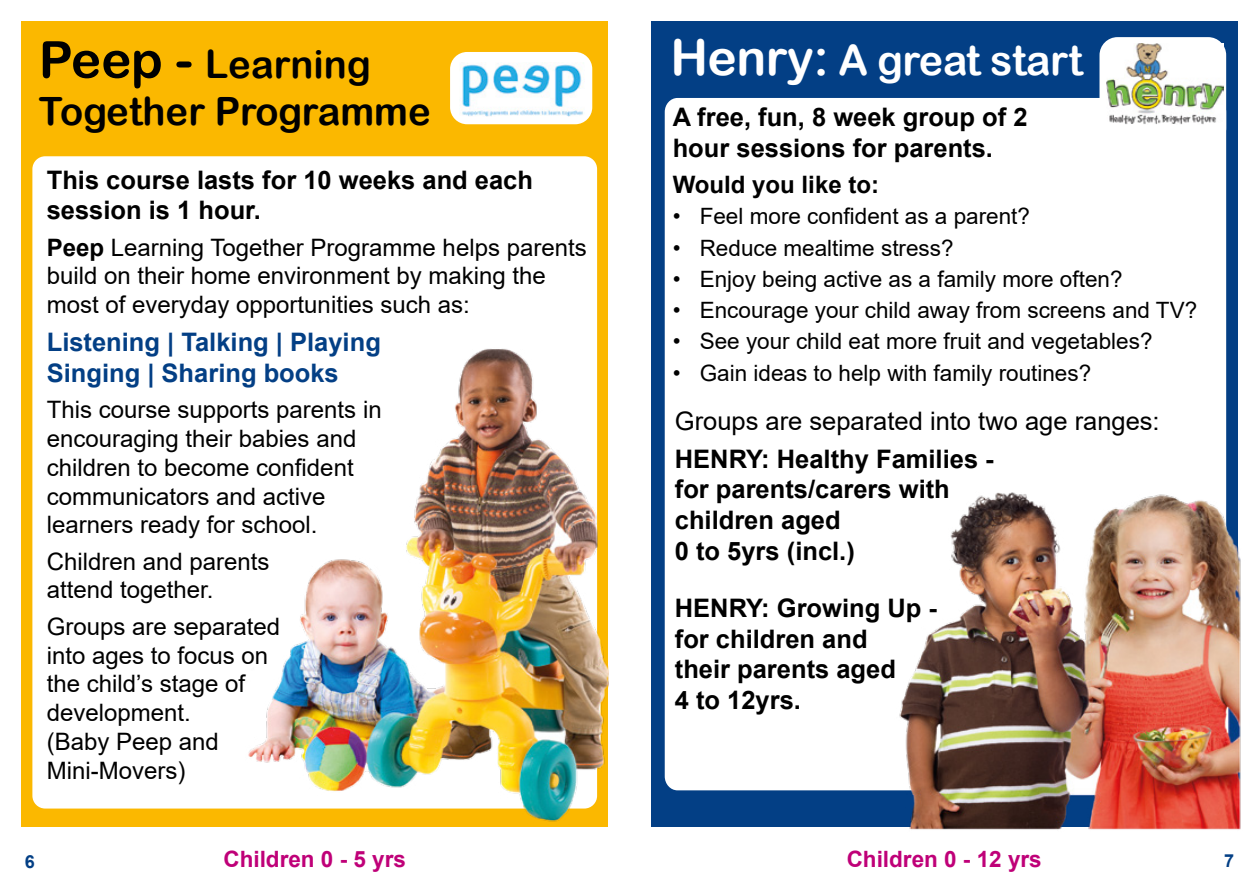
<style>
.page{position:relative;width:1259px;height:893px;background:#fff}
.page>*{position:absolute;margin:0;border:0;box-sizing:border-box;transform-origin:0 0}
.t1{font:42px "Arial Rounded MT Bold";letter-spacing:-.01em;color:#fff}
.t2{font:39px/46.8px "Arial Rounded MT Bold";color:#000}
.t3{font:700 25.5px/30.6px "Arial";color:#000}
.t4{font:700 25.5px/30.6px "Arial";color:#033f85}
.t5{font:25.5px "Arial";color:#000}
.t6{font:24px/28.8px "Arial";color:#000}
.t7{font:700 24px "Arial";color:#000}
.t8{font:22.5px "Arial";color:#000}
.t9{font:700 22.5px "Arial";color:#bf0078}
.t10{font:700 18px "Arial";color:#033f85}
.s1{font-size:51px}
.s2{font-weight:700}
.s3{font-size:49.5px}
</style>
<div class="page">
<div style="left:21px;top:21px;width:587px;height:805px;background:#fbb800"></div>
<div style="left:32px;top:156px;width:565px;height:652px;background:#fff;border-radius:13px"></div>
<div style="left:450px;top:52px;width:142px;height:72px;background:#fff;border-radius:17px"></div>
<img style="left:461px;top:62px;width:123px;height:54px">
<div style="left:651px;top:21px;width:586px;height:805px;background:#033f85"></div>
<div style="left:1099px;top:37px;width:127px;height:109px;background:#fff;border-radius:18px"></div>
<div style="left:665px;top:98px;width:561px;height:692px;background:#fff;border-radius:13px"></div>
<img style="left:1106px;top:43px;width:117px;height:82px">
<img style="left:246px;top:340px;width:362px;height:487px">
<img style="left:885px;top:482px;width:356px;height:348px">
<h2 class="t2" style="left:39px;top:40px;width:393px"><span class="s1">Peep -</span> Learning<br>Together Programme</h2>
<p class="t3" style="left:47px;top:165px;width:488px">This course lasts for 10 weeks and each session is 1 hour.</p>
<p class="t6" style="left:47px;top:233px;width:541px"><span class="s2">Peep</span> Learning Together Programme helps parents build on their home environment by making the most of everyday opportunities such as:</p>
<p class="t4" style="left:47px;top:327px;width:336px">Listening | Talking | Playing<br>Singing | Sharing books</p>
<p class="t6" style="left:47px;top:395px;width:336px">This course supports parents in encouraging their babies and children to become confident communicators and active learners ready for school.</p>
<p class="t6" style="left:47px;top:547px;width:224px">Children and parents attend together.</p>
<p class="t6" style="left:47px;top:612px;width:235px">Groups are separated into ages to focus on the child’s stage of development.<br>(Baby Peep and<br>Mini-Movers)</p>
<h1 class="t1" style="left:670px;top:35px;width:414px"><span class="s3">Henry:</span> A great start</h1>
<p class="t3" style="left:672px;top:102px;width:356px">A free, fun, 8 week group of 2 hour sessions for parents.</p>
<p class="t7" style="left:672px;top:167px;width:208px">Would you like to:</p>
<p class="t8" style="left:672px;top:201px;width:359px">• Feel more confident as a parent?</p>
<p class="t8" style="left:672px;top:232px;width:282px">• Reduce mealtime stress?</p>
<p class="t8" style="left:672px;top:263px;width:451px">• Enjoy being active as a family more often?</p>
<p class="t8" style="left:672px;top:295px;width:526px">• Encourage your child away from screens and TV?</p>
<p class="t8" style="left:672px;top:326px;width:481px">• See your child eat more fruit and vegetables?</p>
<p class="t8" style="left:672px;top:357px;width:420px">• Gain ideas to help with family routines?</p>
<p class="t5" style="left:675px;top:403px;width:486px">Groups are separated into two age ranges:</p>
<p class="t3" style="left:675px;top:444px;width:320px">HENRY: Healthy Families - for parents/carers with children aged<br>0 to 5yrs (incl.)</p>
<p class="t3" style="left:675px;top:593px;width:264px">HENRY: Growing Up - for children and<br>their parents aged<br>4 to 12yrs.</p>
<p class="t10" style="left:25px;top:849px;width:12px">6</p>
<p class="t9" style="left:223px;top:843px;width:184px">Children 0 - 5 yrs</p>
<p class="t9" style="left:846px;top:843px;width:197px">Children 0 - 12 yrs</p>
<p class="t10" style="left:1224px;top:848px;width:12px">7</p>
</div>
